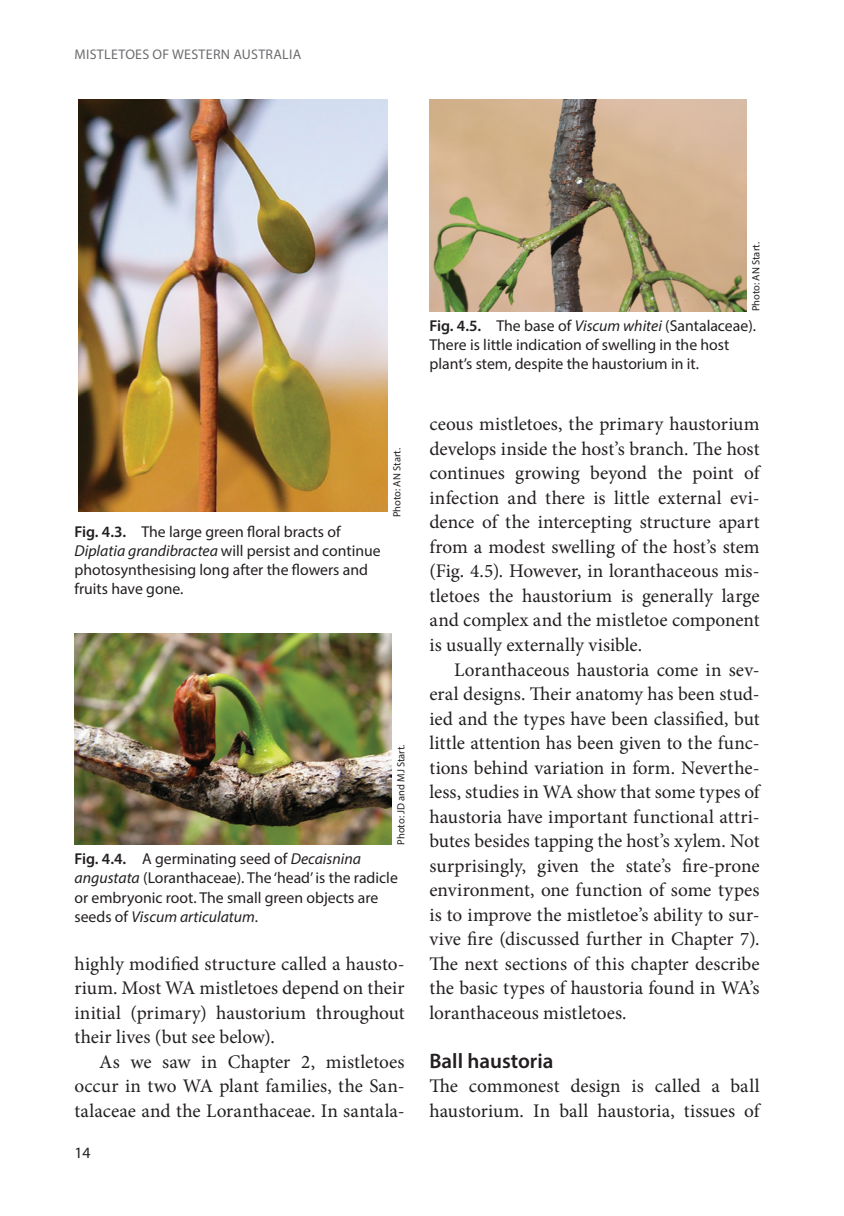
<style>
.page{position:relative;width:844px;height:1216px;background:#fff}
.page>*{position:absolute;margin:0;border:0;box-sizing:border-box;transform-origin:0 0}
.Heading1{font:600 21px "Myriad Pro";color:#231f20}
.Para{font:19.25px/24.5px "Minion Pro";letter-spacing:.005em;color:#231f20;text-align:justify}
.ParaFirst{font:19.25px/24.5px "Minion Pro";letter-spacing:.005em;color:#231f20}
.FigCap{font:15.75px/19.2px "Myriad Pro";color:#231f20}
.t1{font:14px "Myriad Pro";letter-spacing:.02em;color:#6c6d70}
.A_Photo_Credit{font:10.5px "Myriad Pro";color:#231f20}
.s1{font-weight:600}
.s2{font-style:italic}
</style>
<div class="page">
<img style="left:78px;top:99px;width:309px;height:413px">
<img style="left:74px;top:633px;width:317px;height:211px">
<img style="left:429px;top:99px;width:317px;height:212px">
<p class="t1" style="left:75px;top:46px;width:228px">MISTLETOES OF WESTERN AUSTRALIA</p>
<p class="FigCap" style="left:74px;top:521px;width:308px"><span class="s1">Fig. 4.3.</span> The large green floral bracts of <span class="s2">Diplatia grandibractea</span> will persist and continue photosynthesising long after the flowers and fruits have gone.</p>
<p class="A_Photo_Credit" style="left:390px;top:517px;width:71px;rotate:-90deg">Photo: AN Start.</p>
<p class="A_Photo_Credit" style="left:394px;top:844px;width:102px;rotate:-90deg">Photo: JD and MJ Start.</p>
<p class="FigCap" style="left:74px;top:848px;width:325px"><span class="s1">Fig. 4.4.</span> A germinating seed of <span class="s2">Decaisnina angustata</span> (Loranthaceae). The ‘head’ is the radicle or embryonic root. The small green objects are seeds of <span class="s2">Viscum articulatum</span>.</p>
<p class="Para" style="left:74px;top:951px;width:331px">highly modified structure called a hausto&shy;rium. Most WA mistletoes depend on their initial (primary) haustorium throughout their lives (but see below).</p>
<p class="Para" style="left:74px;top:1049px;width:331px;text-indent:25px">As we saw in Chapter 2, mistletoes occur in two WA plant families, the San&shy;talaceae and the Loranthaceae. In santala-</p>
<p class="FigCap" style="left:74px;top:1143px;width:18px">14</p>
<p class="A_Photo_Credit" style="left:749px;top:311px;width:71px;rotate:-90deg">Photo: AN Start.</p>
<p class="FigCap" style="left:429px;top:315px;width:328px"><span class="s1">Fig. 4.5.</span> The base of <span class="s2">Viscum whitei</span> (Santalaceae).<br>There is little indication of swelling in the host plant’s stem, despite the haustorium in it.</p>
<p class="Para" style="left:429px;top:412px;width:331px">ceous mistletoes, the primary haustorium develops inside the host’s branch. The host continues growing beyond the point of infection and there is little external evi&shy;dence of the intercepting structure apart from a modest swelling of the host’s stem (Fig. 4.5). However, in loranthaceous mis&shy;tletoes the haustorium is generally large and complex and the mistletoe component is usually externally visible.</p>
<p class="Para" style="left:429px;top:657px;width:331px;text-indent:25px">Loranthaceous haustoria come in sev&shy;eral designs. Their anatomy has been stud&shy;ied and the types have been classified, but little attention has been given to the func&shy;tions behind variation in form. Neverthe&shy;less, studies in WA show that some types of haustoria have important functional attri&shy;butes besides tapping the host’s xylem. Not surprisingly, given the state’s fire-prone environment, one function of some types is to improve the mistletoe’s ability to sur&shy;vive fire (discussed further in Chapter 7).<br>The next sections of this chapter describe the basic types of haustoria found in WA’s loranthaceous mistletoes.</p>
<p class="Heading1" style="left:429px;top:1047px;width:125px">Ball haustoria</p>
<p class="ParaFirst" style="left:429px;top:1073px;width:331px">The commonest design is called a ball haustorium. In ball haustoria, tissues of</p>
</div>
